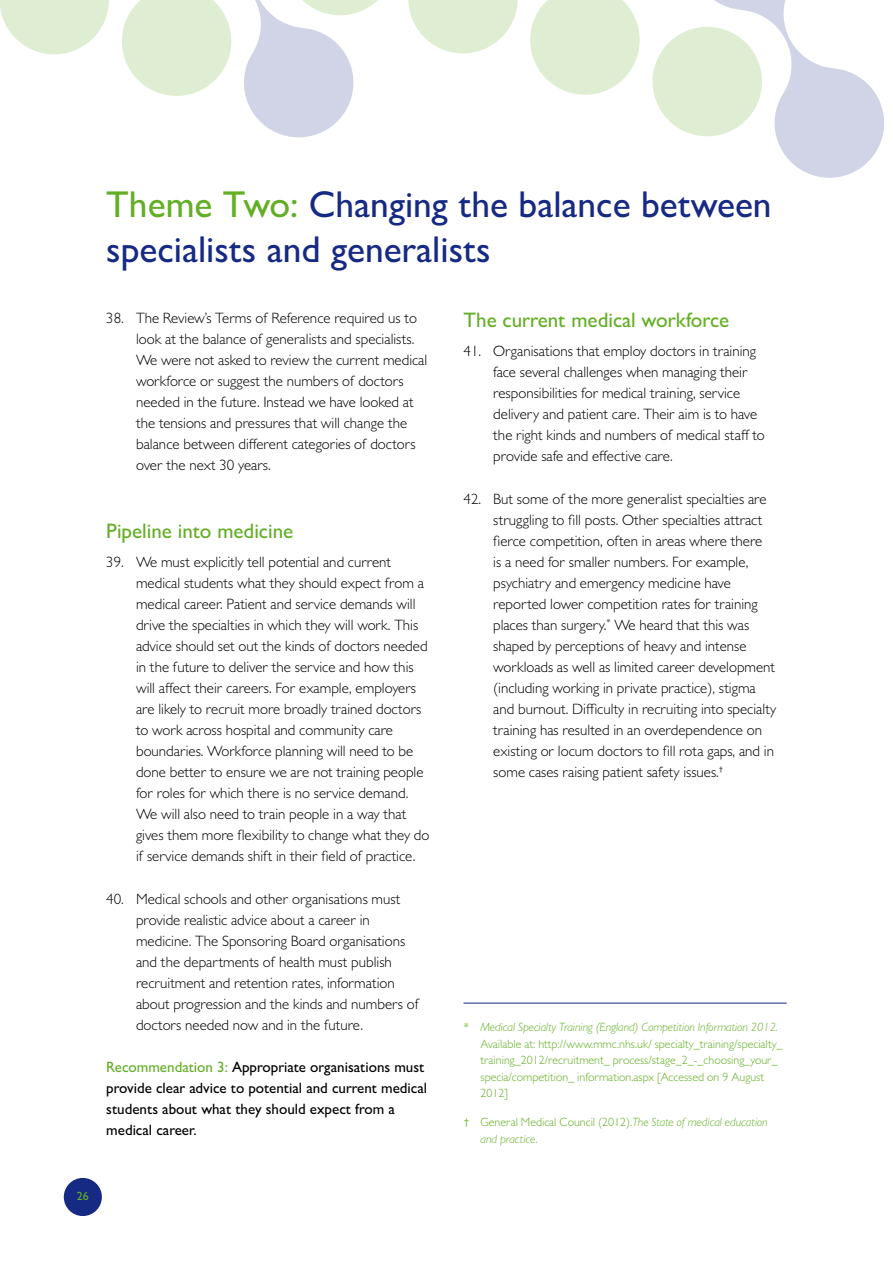
<style>
.page{position:relative;width:893px;height:1263px;background:#fff}
.page>*{position:absolute;margin:0;border:0;box-sizing:border-box;transform-origin:0 0}
.t1{font:500 37.5px/45px "Gill Sans MT Std";color:#162983}
.t2{font:500 21px "Gill Sans MT Std";color:#63ae24}
.t3{font:300 15px/21px "Gill Sans MT Std";color:#000}
.t4{font:500 15px/21px "Gill Sans MT Std";color:#000}
.t5{font:300 12px/16.5px "Gill Sans MT Std";color:#63ae24}
.t6{font:italic 300 12px/16.5px "Gill Sans MT Std";color:#63ae24}
.t7{font:500 12px "Gill Sans MT Std";color:#63ae24}
.s1{color:#63ae24}
.s2{font-style:italic}
.s3{font-family:"Bliss 2";font-style:normal}
.s4{font-style:normal}
</style>
<div class="page">
<div style="left:64px;top:1178px;width:38px;height:38px;background:#162983;border-radius:50%"></div>
<hr style="left:463px;top:1003px;width:324px;height:1px;background:#162983">
<svg style="left:0;top:0;width:884px;height:178px"></svg>
<h1 class="t1" style="left:106px;top:181px;width:667px"><span class="s1">Theme Two:</span> Changing the balance between specialists and generalists</h1>
<p class="t3" style="left:136px;top:307px;width:293px;text-indent:-30px">38. The Review’s Terms of Reference required us to look at the balance of generalists and specialists.<br>We were not asked to review the current medical workforce or suggest the numbers of doctors needed in the future. Instead we have looked at the tensions and pressures that will change the balance between different categories of doctors over the next 30 years.</p>
<h2 class="t2" style="left:106px;top:518px;width:188px">Pipeline into medicine</h2>
<p class="t3" style="left:136px;top:551px;width:295px;text-indent:-30px">39. We must explicitly tell potential and current medical students what they should expect from a medical career. Patient and service demands will drive the specialties in which they will work. This advice should set out the kinds of doctors needed in the future to deliver the service and how this will affect their careers. For example, employers are likely to recruit more broadly trained doctors to work across hospital and community care boundaries. Workforce planning will need to be done better to ensure we are not training people for roles for which there is no service demand.<br>We will also need to train people in a way that gives them more flexibility to change what they do if service demands shift in their field of practice.</p>
<p class="t3" style="left:136px;top:888px;width:284px;text-indent:-30px">40. Medical schools and other organisations must provide realistic advice about a career in medicine. The Sponsoring Board organisations and the departments of health must publish recruitment and retention rates, information about progression and the kinds and numbers of doctors needed now and in the future.</p>
<p class="t4" style="left:106px;top:1056px;width:322px"><span class="s1">Recommendation 3:</span> Appropriate organisations must provide clear advice to potential and current medical students about what they should expect from a medical career.</p>
<h2 class="t2" style="left:463px;top:307px;width:267px">The current medical workforce</h2>
<p class="t3" style="left:493px;top:341px;width:273px;text-indent:-30px">41. Organisations that employ doctors in training face several challenges when managing their responsibilities for medical training, service delivery and patient care. Their aim is to have the right kinds and numbers of medical staff to provide safe and effective care.</p>
<p class="t3" style="left:493px;top:488px;width:284px;text-indent:-30px">42. But some of the more generalist specialties are struggling to fill posts. Other specialties attract fierce competition, often in areas where there<br>is a need for smaller numbers. For example, psychiatry and emergency medicine have reported lower competition rates for training places than surgery.<sup>*</sup> We heard that this was shaped by perceptions of heavy and intense workloads as well as limited career development (including working in private practice), stigma and burnout. Difficulty in recruiting into specialty training has resulted in an overdependence on existing or locum doctors to fill rota gaps, and in some cases raising patient safety issues.<sup>†</sup></p>
<p class="t5" style="left:480px;top:1019px;width:304px;text-indent:-17px">* <span class="s2">Medical Specialty Training (England) Competition Information 2012.<br></span>Available at: http://www.mmc.nhs.uk/ specialty_training/specialty_ training_2012/recruitment_ process/stage_2_-_choosing_your_ specia/competition_ information.aspx [Accessed on 9 August 2012]</p>
<p class="t6" style="left:480px;top:1114px;width:289px;text-indent:-17px"><span class="s3">†</span> <span class="s4">General Medical Council (2012).</span>The State of medical education and practice<span class="s4">.</span></p>
<p class="t7" style="left:77px;top:1189px;width:13px">26</p>
</div>
